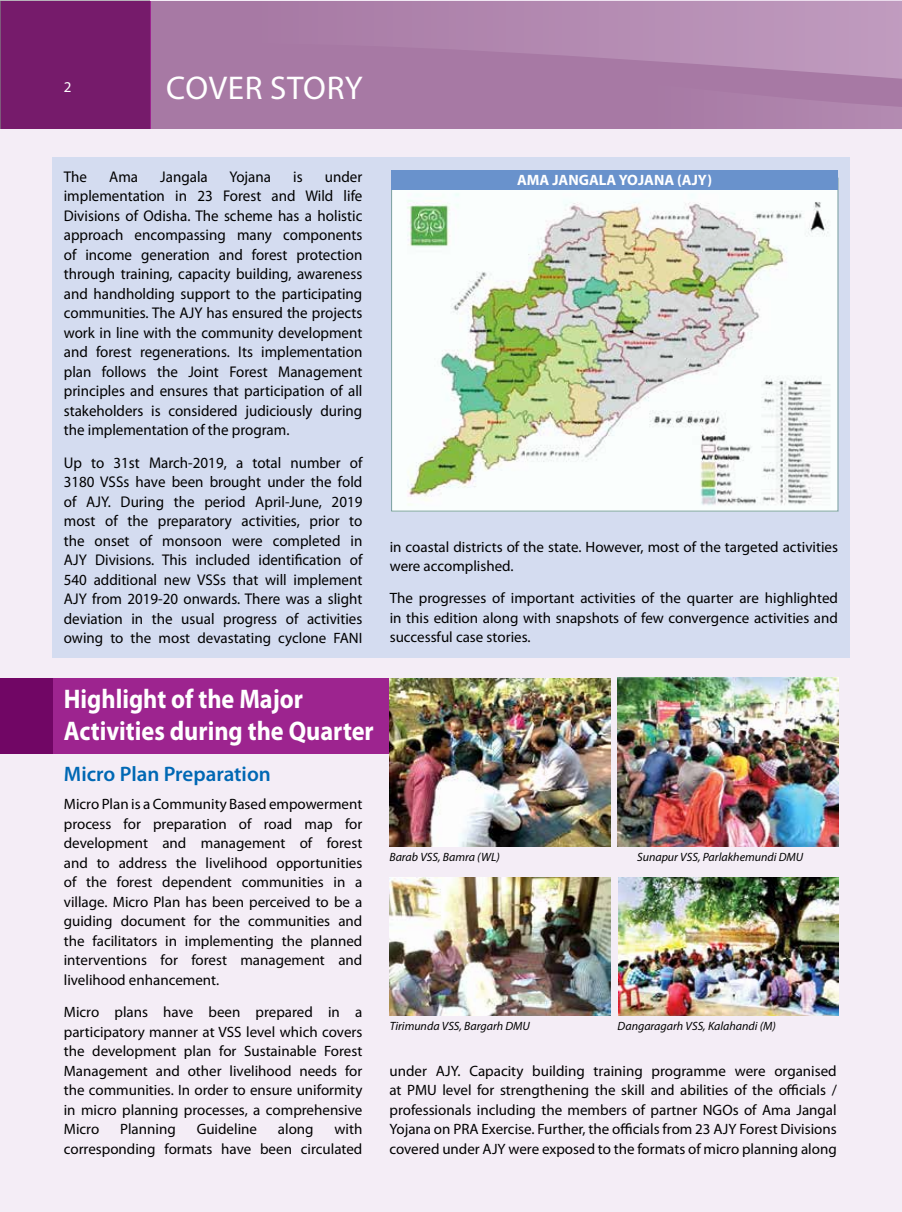
<style>
.page{position:relative;width:902px;height:1212px;background:#fff}
.page>*{position:absolute;margin:0;border:0;box-sizing:border-box;transform-origin:0 0}
.t1{font:33px "Myriad Pro";letter-spacing:.02em;color:#fff}
.t2{font:700 27px/32.4px "Myriad Pro";color:#fff;scale:.9 1}
.t3{font:600 21px "Myriad Pro";color:#0068b4}
.t4{font:15.6px/19.5px "Myriad Pro";color:#000;text-align:justify}
.t5{font:15px/19.5px "Myriad Pro";color:#000;text-align:justify}
.t6{font:700 15px "Myriad Pro";color:#fff}
.t7{font:15px "Myriad Pro";color:#fff}
.t8{font:italic 12px "Myriad Pro";color:#000}
.s1{font-size:15.6px}
</style>
<div class="page">
<div style="left:0;top:0;width:901px;height:1212px;background:#f4edf6"></div>
<svg style="left:151px;top:0;width:750px;height:2px"></svg>
<svg style="left:134px;top:2px;width:767px;height:127px;fill:#a779a4"></svg>
<div style="left:0;top:0;width:150px;height:128px;background:#761b6b"></div>
<div style="left:52px;top:157px;width:797px;height:501px;background:#d4dcf0"></div>
<div style="left:0;top:678px;width:389px;height:75px;background:#9d248f"></div>
<div style="left:0;top:678px;width:52px;height:75px;background:#710665"></div>
<img style="left:393px;top:190px;width:443px;height:319px">
<div style="left:391px;top:170px;width:447px;height:20px;background:#6992cc"></div>
<img style="left:390px;top:678px;width:221px;height:169px">
<img style="left:617px;top:678px;width:221px;height:169px">
<img style="left:390px;top:877px;width:221px;height:138px">
<img style="left:618px;top:877px;width:220px;height:138px">
<p class="t7" style="left:64px;top:78px;width:9px">2</p>
<h1 class="t1" style="left:166px;top:67px;width:198px">COVER STORY</h1>
<p class="t4" style="left:64px;top:167px;width:25px">The</p>
<p class="t4" style="left:109px;top:167px;width:30px">Ama</p>
<p class="t4" style="left:160px;top:167px;width:49px">Jangala</p>
<p class="t4" style="left:229px;top:167px;width:43px">Yojana</p>
<p class="t4" style="left:293px;top:167px;width:11px">is</p>
<p class="t4" style="left:64px;top:167px;width:300px;text-indent:261px">under implementation in 23 Forest and Wild life Divisions of Odisha. The scheme has a holistic approach encompassing many components of income generation and forest protection through training, capacity building, awareness and handholding support to the participating communities. The AJY has ensured the projects work in line with the community development and forest regenerations. Its implementation plan follows the Joint Forest Management principles and ensures that participation of all stakeholders is considered judiciously during the implementation of the program.</p>
<p class="t4" style="left:64px;top:452px;width:300px">Up to 31st March-2019, a total number of 3180 VSSs have been brought under the fold of AJY. During the period April-June, 2019 most of the preparatory activities, prior to the onset of monsoon were completed in AJY Divisions. This included identification of 540 additional new VSSs that will implement AJY from 2019-20 onwards. There was a slight deviation in the usual progress of activities</p>
<p class="t5" style="left:64px;top:628px;width:300px"><span class="s1">owing</span> to the most devastating cyclone FANI</p>
<p class="t6" style="left:517px;top:172px;width:197px">AMA JANGALA YOJANA (AJY)</p>
<p class="t5" style="left:390px;top:536px;width:449px">in coastal districts of the state. However, most of the targeted activities were accomplished.</p>
<p class="t5" style="left:390px;top:588px;width:449px">The progresses of important activities of the quarter are highlighted in this edition along with snapshots of few convergence activities and successful case stories.</p>
<h2 class="t2" style="left:64px;top:683px;width:346px">Highlight of the Major<br>Activities during the Quarter</h2>
<h3 class="t3" style="left:64px;top:761px;width:208px">Micro Plan Preparation</h3>
<p class="t5" style="left:64px;top:794px;width:300px">Micro Plan is a Community Based empowerment process for preparation of road map for development and management of forest and to address the livelihood opportunities of the forest dependent communities in a village. Micro Plan has been perceived to be a guiding document for the communities and the facilitators in implementing the planned interventions for forest management and livelihood enhancement.</p>
<p class="t5" style="left:64px;top:1002px;width:300px">Micro plans have been prepared in a participatory manner at VSS level which covers the development plan for Sustainable Forest Management and other livelihood needs for the communities. In order to ensure uniformity in micro planning processes, a comprehensive Micro</p>
<p class="t5" style="left:64px;top:1119px;width:300px;text-align:right">with<br>corresponding formats have been circulated</p>
<p class="t5" style="left:120px;top:1119px;width:57px">Planning</p>
<p class="t5" style="left:197px;top:1119px;width:62px">Guideline</p>
<p class="t5" style="left:278px;top:1119px;width:37px">along</p>
<p class="t8" style="left:389px;top:850px;width:112px">Barab VSS, Bamra (WL)</p>
<p class="t8" style="left:390px;top:1018px;width:142px">Tirimunda VSS, Bargarh DMU</p>
<p class="t8" style="left:637px;top:850px;width:168px">Sunapur VSS, Parlakhemundi DMU</p>
<p class="t8" style="left:617px;top:1018px;width:160px">Dangaragarh VSS, Kalahandi (M)</p>
<p class="t5" style="left:389px;top:1061px;width:449px">under AJY. Capacity building training programme were organised at PMU level for strengthening the skill and abilities of the officials / professionals including the members of partner NGOs of Ama Jangal Yojana on PRA Exercise. Further, the officials from 23 AJY Forest Divisions covered under AJY were exposed to the formats of micro planning along</p>
</div>
